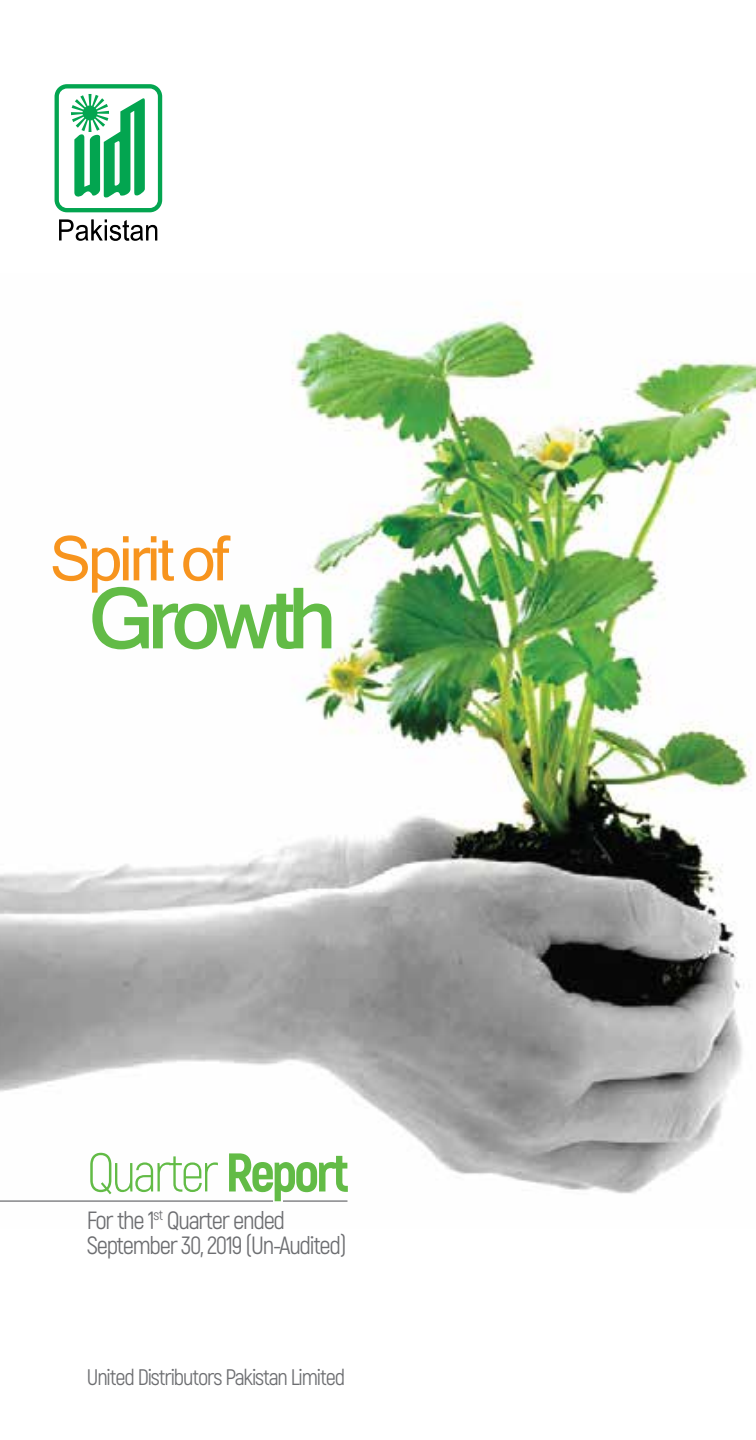
<style>
.page{position:relative;width:756px;height:1440px;background:#fff}
.page>*{position:absolute;margin:0;border:0;box-sizing:border-box;transform-origin:0 0}
.t1{font:300 54.5px "Akrobat";letter-spacing:-.06em;color:#62bb46}
.t2{font:25px/25px "Akrobat";letter-spacing:-.05em;color:#6d6e71}
.t3{font:22.5px "Akrobat";letter-spacing:-.05em;color:#6d6e71}
.s1{font-weight:800}
</style>
<div class="page">
<svg style="left:55px;top:84px;width:107px;height:128px"></svg>
<svg style="left:59px;top:219px;width:98px;height:22px"></svg>
<img style="left:0;top:313px;width:756px;height:889px">
<svg style="left:53px;top:535px;width:278px;height:114px"></svg>
<hr style="left:283px;top:1200px;width:64px;height:2px;background:#6d6e71">
<hr style="left:0;top:1200px;width:273px;height:2px;background:#6d6e71">
<h1 class="t1" style="left:87px;top:1140px;width:264px">Quarter <span class="s1">Report</span></h1>
<p class="t2" style="left:87px;top:1207px;width:261px">For the 1<sup>st</sup> Quarter ended<br>September 30, 2019 (Un-Audited)</p>
<p class="t3" style="left:87px;top:1364px;width:260px">United Distributors Pakistan Limited</p>
</div>
